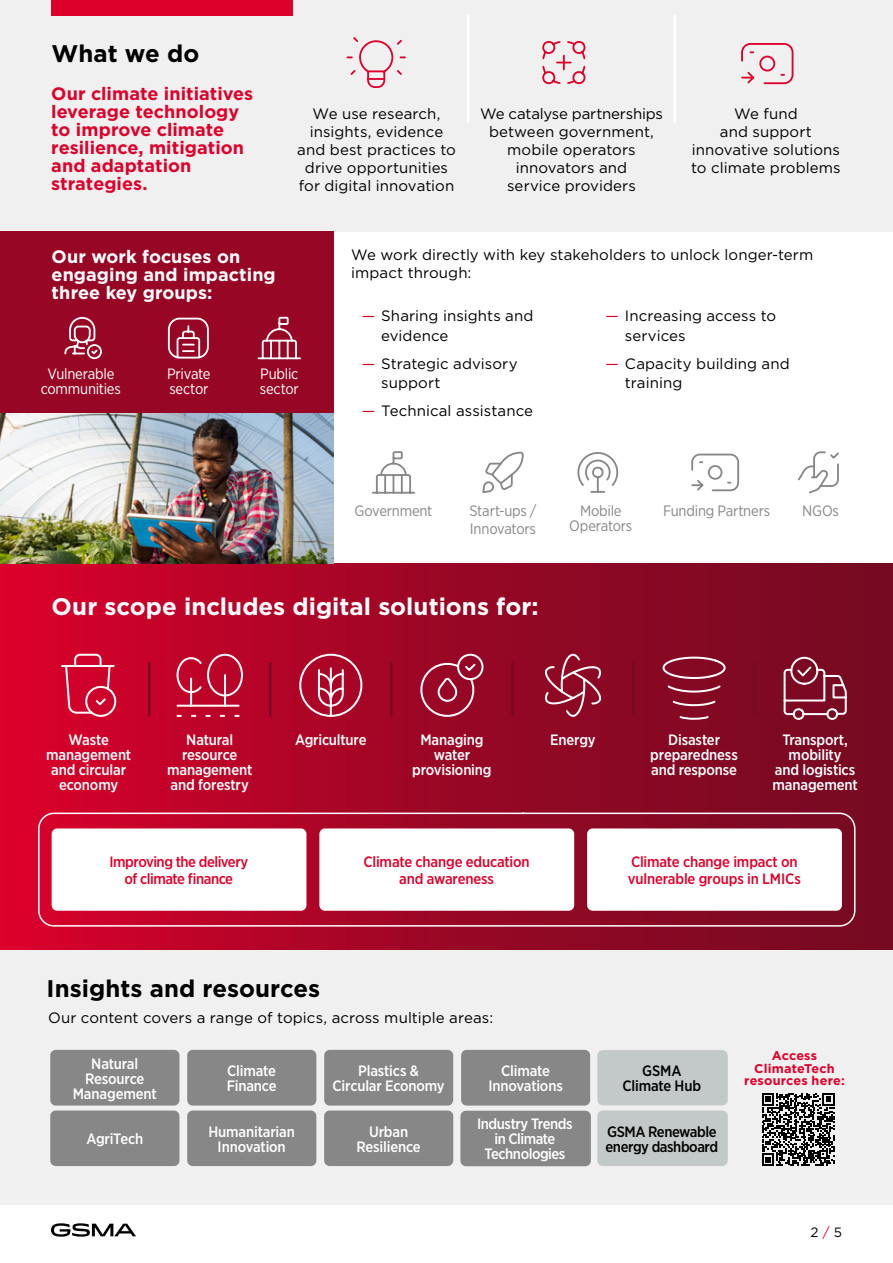
<style>
.page{position:relative;width:893px;height:1263px;background:#fff}
.page>*{position:absolute;margin:0;border:0;box-sizing:border-box;transform-origin:0 0}
.t1{font:700 24px "Gotham";letter-spacing:.005em;color:#fff}
.t2{font:700 24px "Gotham";color:#000}
.t3{font:700 18px/18px "Gotham";color:#dc002b}
.t4{font:700 18px/18px "Gotham";letter-spacing:.005em;color:#fff}
.t5{font:15px/18px "Gotham";letter-spacing:.005em;color:#000}
.t6{font:500 15px/15px "Gotham Narrow";letter-spacing:-.01em;color:#fff;text-align:center}
.t7{font:500 15px/16.5px "Gotham Narrow";letter-spacing:-.015em;color:#dc002b;text-align:center}
.t8{font:15px/18px "Gotham Narrow";letter-spacing:-.015em;color:#878787}
.t9{font:15px/15px "Gotham Narrow";letter-spacing:-.015em;color:#fff}
.t10{font:500 15px/16.5px "Gotham Narrow";letter-spacing:-.035em;color:#dc002b;text-align:center}
.t11{font:500 15px/15px "Gotham Narrow";letter-spacing:-.03em;color:#fff;text-align:center}
.t12{font:500 15px/15px "Gotham Narrow";letter-spacing:-.03em;color:#000}
.t13{font:500 15px/15px "Gotham Narrow";letter-spacing:-.01em;color:#000;text-align:center}
.t14{font:13.5px "Gotham";color:#000}
.t15{font:700 12.6px/12.6px "Gotham";letter-spacing:.015em;color:#dc002b;text-align:center}
.s1{color:#dc002b}
</style>
<div class="page">
<svg style="left:51px;top:1223px;width:85px;height:14px"></svg>
<div style="left:0;top:0;width:893px;height:231px;background:#f0f0f0"></div>
<hr style="left:467px;top:15px;width:2px;height:107px;background:#fff">
<hr style="left:673px;top:15px;width:3px;height:107px;background:#fff">
<div style="left:0;top:949px;width:893px;height:256px;background:#f0f0f0"></div>
<div style="left:0;top:563px;width:893px;height:386px;background:linear-gradient(to right,#d4012a,#6d0b21)"></div>
<svg style="left:346px;top:37px;width:60px;height:51px"></svg>
<svg style="left:542px;top:41px;width:44px;height:44px"></svg>
<svg style="left:741px;top:43px;width:53px;height:42px"></svg>
<svg style="left:691px;top:453px;width:49px;height:39px"></svg>
<svg style="left:371px;top:451px;width:45px;height:43px"></svg>
<svg style="left:482px;top:451px;width:42px;height:42px"></svg>
<svg style="left:577px;top:452px;width:42px;height:41px"></svg>
<svg style="left:798px;top:451px;width:41px;height:43px"></svg>
<div style="left:0;top:231px;width:333px;height:196px;background:#970725"></div>
<svg style="left:64px;top:317px;width:38px;height:43px"></svg>
<svg style="left:257px;top:316px;width:44px;height:44px"></svg>
<div style="left:50px;top:1050px;width:129px;height:55px;background:#878787;border-radius:6px"></div>
<div style="left:50px;top:1110px;width:129px;height:56px;background:#878787;border-radius:6px"></div>
<div style="left:187px;top:1050px;width:129px;height:55px;background:#878787;border-radius:6px"></div>
<div style="left:324px;top:1050px;width:129px;height:55px;background:#878787;border-radius:6px"></div>
<div style="left:461px;top:1050px;width:129px;height:55px;background:#878787;border-radius:6px"></div>
<div style="left:460px;top:1111px;width:131px;height:55px;background:#878787;border-radius:6px"></div>
<div style="left:187px;top:1110px;width:129px;height:56px;background:#878787;border-radius:6px"></div>
<div style="left:324px;top:1110px;width:129px;height:56px;background:#878787;border-radius:6px"></div>
<div style="left:597px;top:1050px;width:131px;height:55px;background:#c3c8c8;border-radius:6px"></div>
<div style="left:597px;top:1110px;width:131px;height:56px;background:#c3c8c8;border-radius:6px"></div>
<svg style="left:762px;top:1093px;width:73px;height:73px"></svg>
<img style="left:0;top:414px;width:333px;height:149px">
<div style="left:52px;top:828px;width:254px;height:83px;background:#fff;border-radius:6px"></div>
<div style="left:319px;top:828px;width:255px;height:83px;background:#fff;border-radius:6px"></div>
<div style="left:587px;top:828px;width:255px;height:83px;background:#fff;border-radius:6px"></div>
<svg style="left:60px;top:653px;width:57px;height:65px;background:#d6284a"></svg>
<svg style="left:175px;top:653px;width:69px;height:65px;background:#c62847"></svg>
<svg style="left:298px;top:653px;width:65px;height:65px;background:#b9314d"></svg>
<svg style="left:415px;top:653px;width:69px;height:69px;background:#a5253f"></svg>
<svg style="left:658px;top:654px;width:70px;height:67px;background:#92243b"></svg>
<div style="left:790px;top:657px;width:28px;height:28px;border:2px solid #fff;border-radius:50%"></div>
<svg style="left:783px;top:665px;width:65px;height:57px;background:#963b4f"></svg>
<svg style="left:543px;top:653px;width:60px;height:65px;background:#9f2c44"></svg>
<hr style="left:148px;top:663px;width:2px;height:53px;background:#750a22">
<hr style="left:753px;top:662px;width:3px;height:52px;background:#750a22">
<hr style="left:269px;top:663px;width:2px;height:53px;background:#750a22">
<hr style="left:390px;top:663px;width:2px;height:53px;background:#750a22">
<hr style="left:632px;top:663px;width:3px;height:53px;background:#750a22">
<hr style="left:511px;top:663px;width:3px;height:53px;background:#750a22">
<div style="left:51px;top:0;width:241px;height:16px;background:#dc002b"></div>
<svg style="left:167px;top:317px;width:42px;height:42px"></svg>
<div style="left:38px;top:812px;width:817px;height:115px;border:2px solid #fff;border-radius:15px"></div>
<h1 class="t2" style="left:52px;top:37px;width:149px">What we do</h1>
<p class="t3" style="left:51px;top:85px;width:203px">Our climate initiatives leverage technology to improve climate resilience, mitigation and adaptation strategies.</p>
<p class="t4" style="left:52px;top:247px;width:226px">Our work focuses on engaging and impacting three key groups:</p>
<p class="t5" style="left:297px;top:104px;width:160px;text-align:center">We use research, insights, evidence and best practices to drive opportunities for digital innovation</p>
<p class="t5" style="left:480px;top:104px;width:184px;text-align:center">We catalyse partnerships between government, mobile operators innovators and<br>service providers</p>
<p class="t5" style="left:691px;top:104px;width:151px;text-align:center">We fund<br>and support innovative solutions to climate problems</p>
<p class="t5" style="left:351px;top:246px;width:464px">We work directly with key stakeholders to unlock longer-term impact through:</p>
<p class="t9" style="left:41px;top:366px;width:82px;text-align:center">Vulnerable communities</p>
<p class="t9" style="left:167px;top:366px;width:45px">Private sector</p>
<p class="t9" style="left:260px;top:366px;width:40px">Public sector</p>
<p class="t5" style="left:381px;top:306px;width:154px;line-height:19.5px;text-indent:-20px"><span class="s1">—</span> Sharing insights and evidence</p>
<p class="t5" style="left:381px;top:353px;width:138px;line-height:19.5px;text-indent:-20px"><span class="s1">—</span> Strategic advisory support</p>
<p class="t5" style="left:362px;top:402px;width:173px"><span class="s1">—</span> Technical assistance</p>
<p class="t5" style="left:625px;top:306px;width:153px;line-height:19.5px;text-indent:-20px"><span class="s1">—</span> Increasing access to services</p>
<p class="t5" style="left:625px;top:353px;width:166px;line-height:19.5px;text-indent:-20px"><span class="s1">—</span> Capacity building and training</p>
<p class="t8" style="left:354px;top:502px;width:79px">Government</p>
<p class="t8" style="left:469px;top:502px;width:68px">Start-ups /<br>Innovators</p>
<p class="t8" style="left:569px;top:503px;width:65px;line-height:15px;text-align:center">Mobile<br>Operators</p>
<p class="t8" style="left:663px;top:502px;width:109px">Funding Partners</p>
<p class="t8" style="left:802px;top:502px;width:38px">NGOs</p>
<h1 class="t1" style="left:52px;top:590px;width:488px">Our scope includes digital solutions for:</h1>
<p class="t6" style="left:46px;top:732px;width:87px">Waste management and circular economy</p>
<p class="t6" style="left:167px;top:732px;width:87px">Natural resource management and forestry</p>
<p class="t6" style="left:295px;top:732px;width:73px">Agriculture</p>
<p class="t6" style="left:412px;top:732px;width:81px">Managing water provisioning</p>
<p class="t6" style="left:650px;top:732px;width:89px">Disaster preparedness and response</p>
<p class="t6" style="left:773px;top:732px;width:87px">Transport, mobility<br>and logistics management</p>
<p class="t6" style="left:550px;top:732px;width:47px">Energy</p>
<p class="t10" style="left:109px;top:854px;width:140px">Improving the delivery of climate finance</p>
<p class="t7" style="left:363px;top:854px;width:168px">Climate change education and awareness</p>
<p class="t7" style="left:628px;top:854px;width:175px;text-align:left">Climate change impact on vulnerable groups in LMICs</p>
<h1 class="t2" style="left:47px;top:973px;width:275px">Insights and resources</h1>
<p class="t5" style="left:48px;top:1008px;width:447px">Our content covers a range of topics, across multiple areas:</p>
<p class="t6" style="left:73px;top:1056px;width:86px">Natural<br>Resource<br>Management</p>
<p class="t6" style="left:86px;top:1131px;width:58px">AgriTech</p>
<p class="t6" style="left:227px;top:1063px;width:51px;text-align:left">Climate<br>Finance</p>
<p class="t6" style="left:333px;top:1063px;width:114px">Plastics &amp;<br>Circular Economy</p>
<p class="t6" style="left:488px;top:1063px;width:76px">Climate<br>Innovations</p>
<p class="t11" style="left:477px;top:1116px;width:97px">Industry Trends in Climate<br>Technologies</p>
<p class="t6" style="left:208px;top:1124px;width:88px">Humanitarian<br>Innovation</p>
<p class="t6" style="left:357px;top:1124px;width:66px">Urban<br>Resilience</p>
<p class="t13" style="left:623px;top:1063px;width:80px">GSMA<br>Climate Hub</p>
<p class="t12" style="left:605px;top:1124px;width:114px">GSMA Renewable energy dashboard</p>
<p class="t15" style="left:744px;top:1049px;width:102px">Access<br>ClimateTech resources here:</p>
<p class="t14" style="left:811px;top:1223px;width:33px">2 <span class="s1">/</span> 5</p>
</div>
